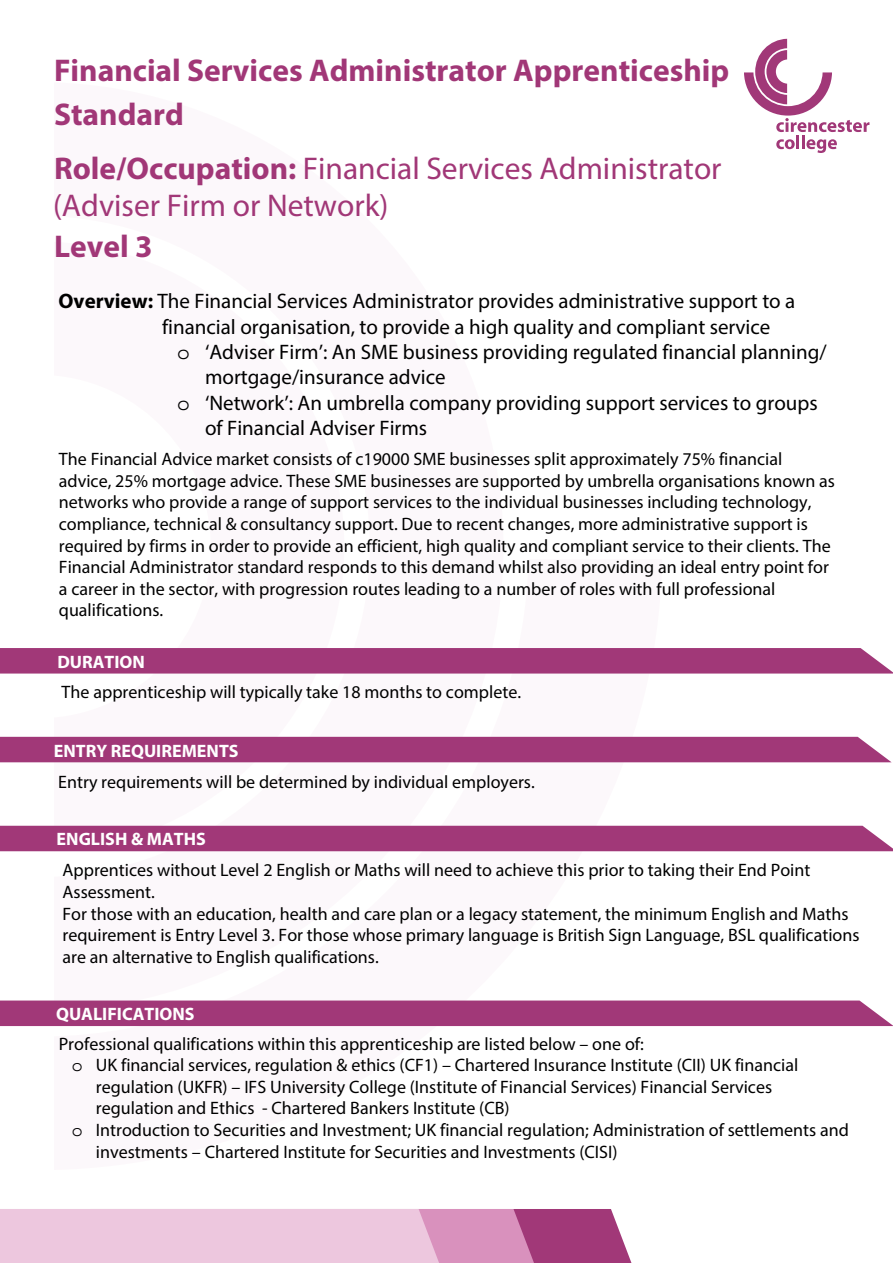
<style>
.page{position:relative;width:893px;height:1263px;background:#fff}
.page>*{position:absolute;margin:0;border:0;box-sizing:border-box;transform-origin:0 0}
.t1{font:31.5px/37.7px "Myriad Pro";color:#a13777}
.t2{font:700 31.5px/43.7px "Myriad Pro";color:#a13777}
.t3{font:21px/25.5px "Myriad Pro";color:#000}
.t4{font:18px/21.6px "Myriad Pro";color:#000}
.t5{font:700 18px "Myriad Pro";color:#fff}
.s1{font-weight:700}
.s2{font-family:"Courier Std"}
</style>
<div class="page">
<svg style="left:54px;top:673px;width:290px;height:153px"></svg>
<svg style="left:0;top:1209px;width:631px;height:54px;background:#dea9c9"></svg>
<svg style="left:744px;top:39px;width:125px;height:93px"></svg>
<svg style="left:776px;top:139px;width:19px;height:10px"></svg>
<hr style="left:796px;top:135px;width:3px;height:14px;background:#a13878">
<hr style="left:802px;top:135px;width:3px;height:14px;background:#a13878">
<svg style="left:806px;top:139px;width:31px;height:14px"></svg>
<div style="left:0;top:648px;width:893px;height:25px;background:#a13878"></div>
<div style="left:0;top:826px;width:893px;height:25px;background:#a13878"></div>
<div style="left:0;top:737px;width:891px;height:25px;background:#a13878"></div>
<div style="left:0;top:1000px;width:893px;height:26px;background:#a13878"></div>
<h1 class="t2" style="left:54px;top:47px;width:677px">Financial Services Administrator Apprenticeship<br>Standard</h1>
<h1 class="t1" style="left:53px;top:149px;width:670px"><span class="s1">Role/Occupation:</span> Financial Services Administrator (Adviser Firm or Network)</h1>
<h1 class="t2" style="left:54px;top:224px;width:100px">Level 3</h1>
<p class="t3" style="left:162px;top:288px;width:635px;text-indent:-104px"><span class="s1">Overview:</span> The Financial Services Administrator provides administrative support to a financial organisation, to provide a high quality and compliant service</p>
<p class="t3" style="left:177px;top:339px;width:651px"><span class="s2">o</span> ‘Adviser Firm’: An SME business providing regulated financial planning/</p>
<p class="t3" style="left:205px;top:364px;width:242px">mortgage/insurance advice</p>
<p class="t3" style="left:177px;top:389px;width:642px"><span class="s2">o</span> ‘Network’: An umbrella company providing support services to groups</p>
<p class="t3" style="left:205px;top:415px;width:224px">of Financial Adviser Firms</p>
<p class="t4" style="left:59px;top:448px;width:778px">The Financial Advice market consists of c19000 SME businesses split approximately 75% financial advice, 25% mortgage advice. These SME businesses are supported by umbrella organisations known as networks who provide a range of support services to the individual businesses including technology, compliance, technical &amp; consultancy support. Due to recent changes, more administrative support is required by firms in order to provide an efficient, high quality and compliant service to their clients. The Financial Administrator standard responds to this demand whilst also providing an ideal entry point for a career in the sector, with progression routes leading to a number of roles with full professional qualifications.</p>
<p class="t5" style="left:57px;top:650px;width:89px">DURATION</p>
<p class="t4" style="left:62px;top:681px;width:461px">The apprenticeship will typically take 18 months to complete.</p>
<p class="t5" style="left:54px;top:739px;width:186px">ENTRY REQUIREMENTS</p>
<p class="t4" style="left:58px;top:771px;width:478px">Entry requirements will be determined by individual employers.</p>
<p class="t5" style="left:57px;top:827px;width:151px">ENGLISH &amp; MATHS</p>
<p class="t4" style="left:63px;top:859px;width:798px">Apprentices without Level 2 English or Maths will need to achieve this prior to taking their End Point Assessment.<br>For those with an education, health and care plan or a legacy statement, the minimum English and Maths requirement is Entry Level 3. For those whose primary language is British Sign Language, BSL qualifications are an alternative to English qualifications.</p>
<p class="t5" style="left:56px;top:1002px;width:140px">QUALIFICATIONS</p>
<p class="t4" style="left:59px;top:1032px;width:587px">Professional qualifications within this apprenticeship are listed below – one of:</p>
<p class="t4" style="left:72px;top:1054px;width:728px"><span class="s2">o</span> UK financial services, regulation &amp; ethics (CF1) – Chartered Insurance Institute (CII) UK financial</p>
<p class="t4" style="left:96px;top:1076px;width:678px">regulation (UKFR) – IFS University College (Institute of Financial Services) Financial Services</p>
<p class="t4" style="left:96px;top:1097px;width:415px">regulation and Ethics - Chartered Bankers Institute (CB)</p>
<p class="t4" style="left:72px;top:1119px;width:778px"><span class="s2">o</span> Introduction to Securities and Investment; UK financial regulation; Administration of settlements and</p>
<p class="t4" style="left:96px;top:1140px;width:523px">investments – Chartered Institute for Securities and Investments (CISI)</p>
</div>
